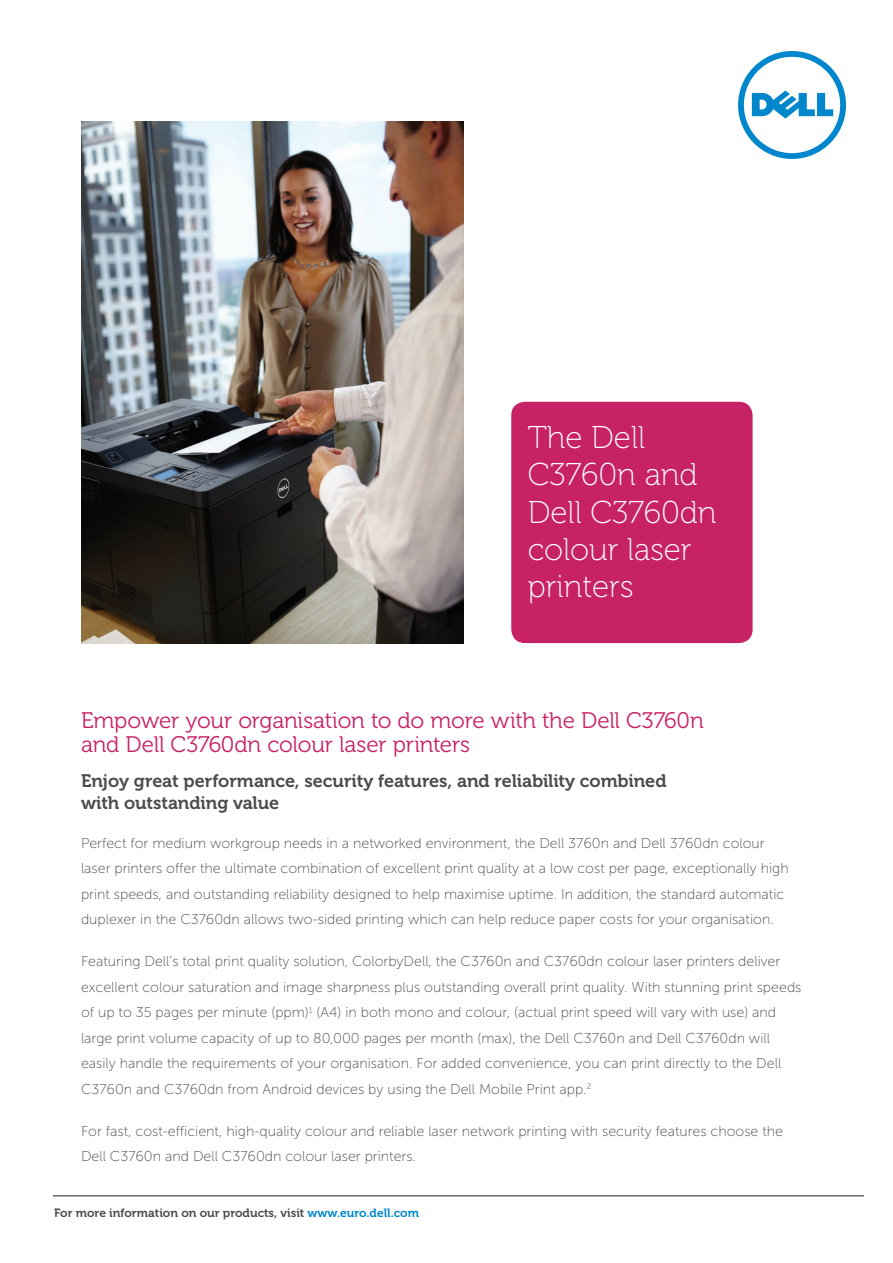
<style>
.page{position:relative;width:893px;height:1263px;background:#fff}
.page>*{position:absolute;margin:0;border:0;box-sizing:border-box;transform-origin:0 0}
.t1{font:31.5px/37.5px "Museo For Dell 100";color:#fff}
.t2{font:22.5px/24px "Museo For Dell 300";letter-spacing:-.01em;color:#c82267}
.t3{font:18px/21.6px "Museo For Dell 700";letter-spacing:-.005em;color:#4b4c4d}
.t4{font:14.25px/25.5px "Museo Sans For Dell 100";color:#4b4c4d}
.t5{font:12px "Museo For Dell 700";color:#4b4c4d}
.s1{color:#0087cb}
</style>
<div class="page">
<hr style="left:53px;top:1195px;width:811px;height:1px;background:#231f20">
<svg style="left:738px;top:51px;width:108px;height:108px"></svg>
<img style="left:81px;top:122px;width:382px;height:521px">
<div style="left:511px;top:402px;width:242px;height:241px;background:#c82267;border-radius:14px"></div>
<h1 class="t1" style="left:528px;top:419px;width:190px">The Dell<br>C3760n and<br>Dell C3760dn colour laser printers</h1>
<h2 class="t2" style="left:81px;top:709px;width:624px">Empower your organisation to do more with the Dell C3760n and Dell C3760dn colour laser printers</h2>
<p class="t3" style="left:81px;top:770px;width:587px">Enjoy great performance, security features, and reliability combined with outstanding value</p>
<p class="t4" style="left:81px;top:830px;width:709px">Perfect for medium workgroup needs in a networked environment, the Dell 3760n and Dell 3760dn colour laser printers offer the ultimate combination of excellent print quality at a low cost per page, exceptionally high print speeds, and outstanding reliability designed to help maximise uptime. In addition, the standard automatic duplexer in the C3760dn allows two-sided printing which can help reduce paper costs for your organisation.</p>
<p class="t4" style="left:81px;top:949px;width:722px">Featuring Dell’s total print quality solution, ColorbyDell, the C3760n and C3760dn colour laser printers deliver excellent colour saturation and image sharpness plus outstanding overall print quality. With stunning print speeds of up to 35 pages per minute (ppm)<sup>1</sup> (A4) in both mono and colour, (actual print speed will vary with use) and large print volume capacity of up to 80,000 pages per month (max), the Dell C3760n and Dell C3760dn will easily handle the requirements of your organisation. For added convenience, you can print directly to the Dell C3760n and C3760dn from Android devices by using the Dell Mobile Print app.<sup>2</sup></p>
<p class="t4" style="left:81px;top:1118px;width:704px">For fast, cost-efficient, high-quality colour and reliable laser network printing with security features choose the<br>Dell C3760n and Dell C3760dn colour laser printers.</p>
<p class="t5" style="left:54px;top:1206px;width:366px">For more information on our products, visit <span class="s1">www.euro.dell.com</span></p>
</div>
